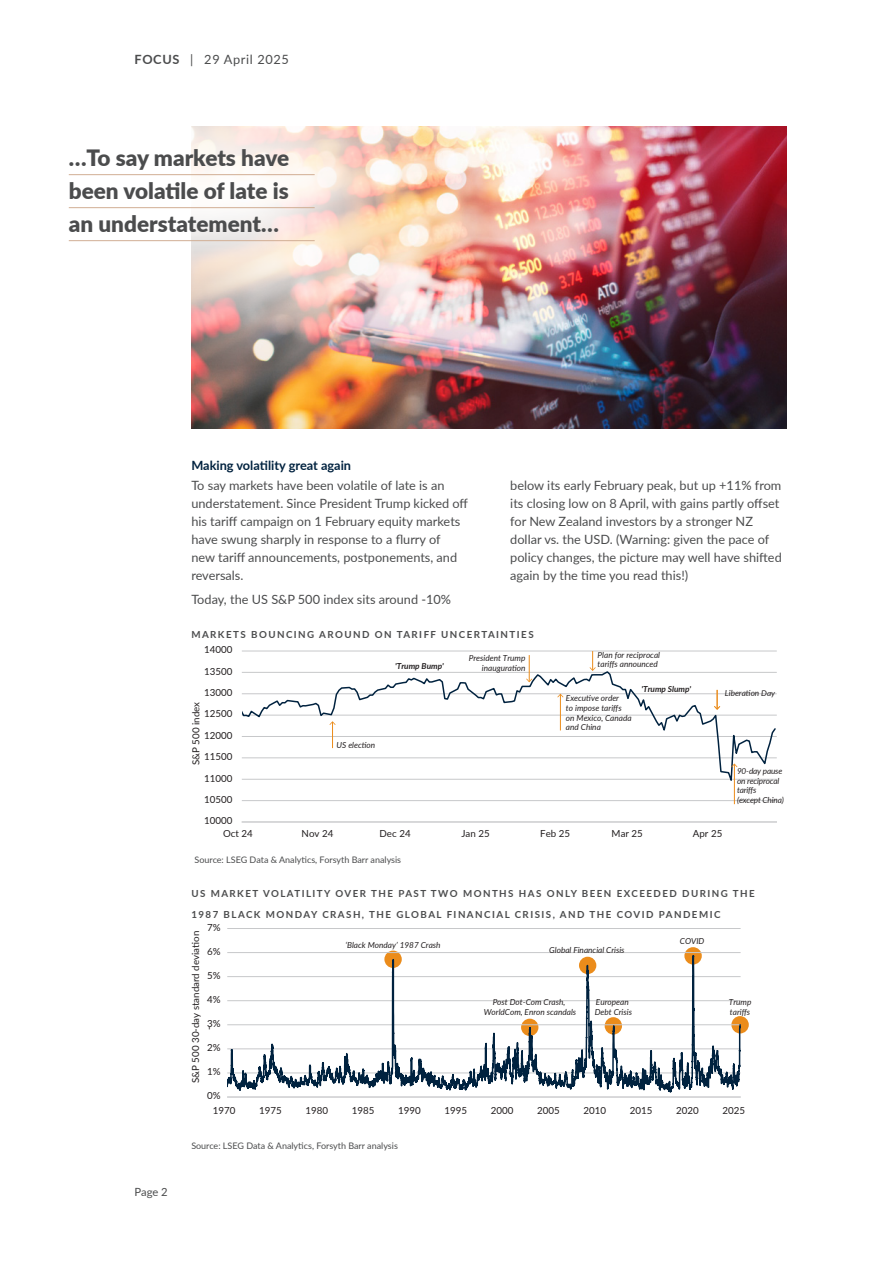
<style>
.page{position:relative;width:893px;height:1263px;background:#fff}
.page>*{position:absolute;margin:0;border:0;box-sizing:border-box;transform-origin:0 0}
.PullQuoteBlack{font:900 22.5px "Lato";color:#4b4c4d}
._01_FB_Body_Copy{font:12.75px/18px "Lato";color:#4b4c4d}
._02_FB_Sub_heading_small{font:700 12.75px "Lato";color:#00223f}
._01_FB_Body_Copy-2{font:12.75px "Lato";letter-spacing:.05em;color:#4b4c4d}
.t1{font:11.25px "Lato";color:#4b4c4d}
.t2{font:9.75px "Lato";color:#231f20}
._04_FB_Sub_caps_small{font:700 9.75px/21px "Lato";letter-spacing:.15em;color:#4b4c4d}
._01_FB_Body_Copy-3{font:9px "Lato";color:#4b4c4d}
._00_FB_Footnote_style{font:9px "Lato";color:#4b4c4d}
.t3{font:italic 8.25px/9.9px "Lato";color:#231f20}
.t4{font:italic 8.25px/9.9px "Lato";letter-spacing:-.02em;color:#231f20}
.t5{font:italic 700 8.25px "Lato";color:#231f20}
.s1{font-weight:700}
.s2{font-size:7.8px}
</style>
<div class="page">
<img style="left:514px;top:126px;width:273px;height:303px">
<hr style="left:242px;top:651px;width:534px;height:1px;background:#c7c8ca">
<hr style="left:242px;top:821px;width:534px;height:2px;background:#c7c8ca">
<svg style="left:242px;top:671px;width:535px;height:151px"></svg>
<svg style="left:329px;top:721px;width:7px;height:27px"></svg>
<hr style="left:560px;top:694px;width:1px;height:36px;background:#eb8c1b">
<svg style="left:557px;top:694px;width:6px;height:3px"></svg>
<hr style="left:734px;top:764px;width:1px;height:40px;background:#eb8c1b">
<svg style="left:731px;top:763px;width:6px;height:4px"></svg>
<svg style="left:714px;top:690px;width:6px;height:20px"></svg>
<svg style="left:590px;top:651px;width:6px;height:20px"></svg>
<svg style="left:526px;top:655px;width:6px;height:27px"></svg>
<div style="left:731px;top:1016px;width:18px;height:17px;background:#eb8c1b;border-radius:50%"></div>
<hr style="left:228px;top:1096px;width:512px;height:2px;background:#c7c8ca">
<svg style="left:228px;top:928px;width:513px;height:169px"></svg>
<img style="left:68px;top:126px;width:446px;height:303px">
<hr style="left:69px;top:174px;width:246px;height:1px;background:#d1ae94">
<hr style="left:69px;top:207px;width:246px;height:1px;background:#d1ae94">
<hr style="left:69px;top:240px;width:246px;height:1px;background:#d1ae94">
<p class="_01_FB_Body_Copy-2" style="left:135px;top:51px;width:156px"><span class="s1">FOCUS</span> | 29 April 2025</p>
<p class="PullQuoteBlack" style="left:69px;top:141px;width:222px">…To say markets have</p>
<p class="PullQuoteBlack" style="left:69px;top:174px;width:221px">been volatile of late is</p>
<p class="PullQuoteBlack" style="left:69px;top:207px;width:212px">an understatement…</p>
<p class="_02_FB_Sub_heading_small" style="left:191px;top:455px;width:161px">Making volatility great again</p>
<p class="_01_FB_Body_Copy" style="left:191px;top:475px;width:278px">To say markets have been volatile of late is an understatement. Since President Trump kicked off his tariff campaign on 1 February equity markets have swung sharply in response to a flurry of<br>new tariff announcements, postponements, and reversals.</p>
<p class="_01_FB_Body_Copy" style="left:191px;top:590px;width:261px">Today, the US S&amp;P 500 index sits around -10%</p>
<p class="_01_FB_Body_Copy" style="left:510px;top:475px;width:273px">below its early February peak, but up +11% from its closing low on 8 April, with gains partly offset for New Zealand investors by a stronger NZ dollar vs. the USD. (Warning: given the pace of policy changes, the picture may well have shifted again by the time you read this!)</p>
<p class="_04_FB_Sub_caps_small" style="left:191px;top:623px;width:344px">MARKETS BOUNCING AROUND ON TARIFF UNCERTAINTIES</p>
<p class="t2" style="left:204px;top:643px;width:30px">14000</p>
<p class="t2" style="left:204px;top:664px;width:30px">13500</p>
<p class="t2" style="left:204px;top:685px;width:30px">13000</p>
<p class="t2" style="left:189px;top:765px;width:65px;rotate:-90deg">S&amp;P 500 index</p>
<p class="t2" style="left:204px;top:707px;width:30px">12500</p>
<p class="t2" style="left:204px;top:728px;width:30px">12000</p>
<p class="t2" style="left:204px;top:750px;width:30px">11500</p>
<p class="t2" style="left:204px;top:771px;width:30px">11000</p>
<p class="t2" style="left:204px;top:792px;width:30px">10500</p>
<p class="t2" style="left:204px;top:814px;width:30px">10000</p>
<p class="t3" style="left:469px;top:653px;width:58px">President Trump</p>
<p class="t5" style="left:395px;top:660px;width:50px">'Trump Bump'</p>
<p class="t3" style="left:482px;top:663px;width:45px">inauguration</p>
<p class="t3" style="left:336px;top:740px;width:40px">US election</p>
<p class="t3" style="left:598px;top:649px;width:64px">Plan for reciprocal tariffs announced</p>
<p class="t3" style="left:566px;top:692px;width:67px">Executive order<br>to impose tariffs on Mexico, Canada and China</p>
<p class="t5" style="left:641px;top:683px;width:51px">'Trump Slump'</p>
<p class="t3" style="left:725px;top:688px;width:52px">Liberation <span class="s2">Day</span></p>
<p class="t4" style="left:737px;top:765px;width:48px">90-day pause on reciprocal tariffs<br>(except China)</p>
<p class="t2" style="left:223px;top:827px;width:31px">Oct 24</p>
<p class="t2" style="left:302px;top:827px;width:33px">Nov 24</p>
<p class="t2" style="left:380px;top:827px;width:33px">Dec 24</p>
<p class="t2" style="left:461px;top:827px;width:30px">Jan 25</p>
<p class="t2" style="left:540px;top:827px;width:31px">Feb 25</p>
<p class="t2" style="left:612px;top:827px;width:33px">Mar 25</p>
<p class="t2" style="left:693px;top:827px;width:31px">Apr 25</p>
<p class="_01_FB_Body_Copy-3" style="left:195px;top:853px;width:208px">Source: LSEG Data &amp; Analytics, Forsyth Barr analysis</p>
<p class="_04_FB_Sub_caps_small" style="left:191px;top:882px;width:565px">US MARKET VOLATILITY OVER THE PAST TWO MONTHS HAS ONLY BEEN EXCEEDED DURING THE<br>1987 BLACK MONDAY CRASH, THE GLOBAL FINANCIAL CRISIS, AND THE COVID PANDEMIC</p>
<p class="t2" style="left:207px;top:920px;width:15px">7%</p>
<p class="t2" style="left:189px;top:1083px;width:154px;rotate:-90deg">S&amp;P 500 30-day standard deviation</p>
<p class="t2" style="left:207px;top:944px;width:15px">6%</p>
<p class="t2" style="left:207px;top:968px;width:15px">5%</p>
<p class="t2" style="left:207px;top:992px;width:15px">4%</p>
<p class="t2" style="left:207px;top:1016px;width:15px">3%</p>
<p class="t2" style="left:202px;top:1030px;width:5px;rotate:-90deg">-</p>
<p class="t2" style="left:207px;top:1040px;width:15px">2%</p>
<p class="t2" style="left:207px;top:1065px;width:15px">1%</p>
<p class="t2" style="left:207px;top:1089px;width:15px">0%</p>
<p class="t3" style="left:345px;top:939px;width:97px">‘Black Monday’ 1987 Crash</p>
<p class="t3" style="left:549px;top:944px;width:77px">Global Financial Crisis</p>
<p class="t3" style="left:680px;top:936px;width:26px">COVID</p>
<p class="t3" style="left:484px;top:996px;width:94px;text-align:center">Post Dot-Com Crash,<br>WorldCom, Enron scandals</p>
<p class="t3" style="left:595px;top:996px;width:39px">European<br>Debt Crisis</p>
<p class="t3" style="left:729px;top:996px;width:24px">Trump tariffs</p>
<p class="t2" style="left:213px;top:1103px;width:24px">1970</p>
<p class="t2" style="left:259px;top:1103px;width:24px">1975</p>
<p class="t2" style="left:306px;top:1103px;width:24px">1980</p>
<p class="t2" style="left:352px;top:1103px;width:24px">1985</p>
<p class="t2" style="left:398px;top:1103px;width:24px">1990</p>
<p class="t2" style="left:444px;top:1103px;width:24px">1995</p>
<p class="t2" style="left:491px;top:1103px;width:24px">2000</p>
<p class="t2" style="left:537px;top:1103px;width:24px">2005</p>
<p class="t2" style="left:583px;top:1103px;width:24px">2010</p>
<p class="t2" style="left:630px;top:1103px;width:24px">2015</p>
<p class="t2" style="left:676px;top:1103px;width:24px">2020</p>
<p class="t2" style="left:722px;top:1103px;width:24px">2025</p>
<p class="t1" style="left:135px;top:1183px;width:35px">Page 2</p>
<p class="_00_FB_Footnote_style" style="left:191px;top:1140px;width:208px">Source: LSEG Data &amp; Analytics, Forsyth Barr analysis</p>
</div>
